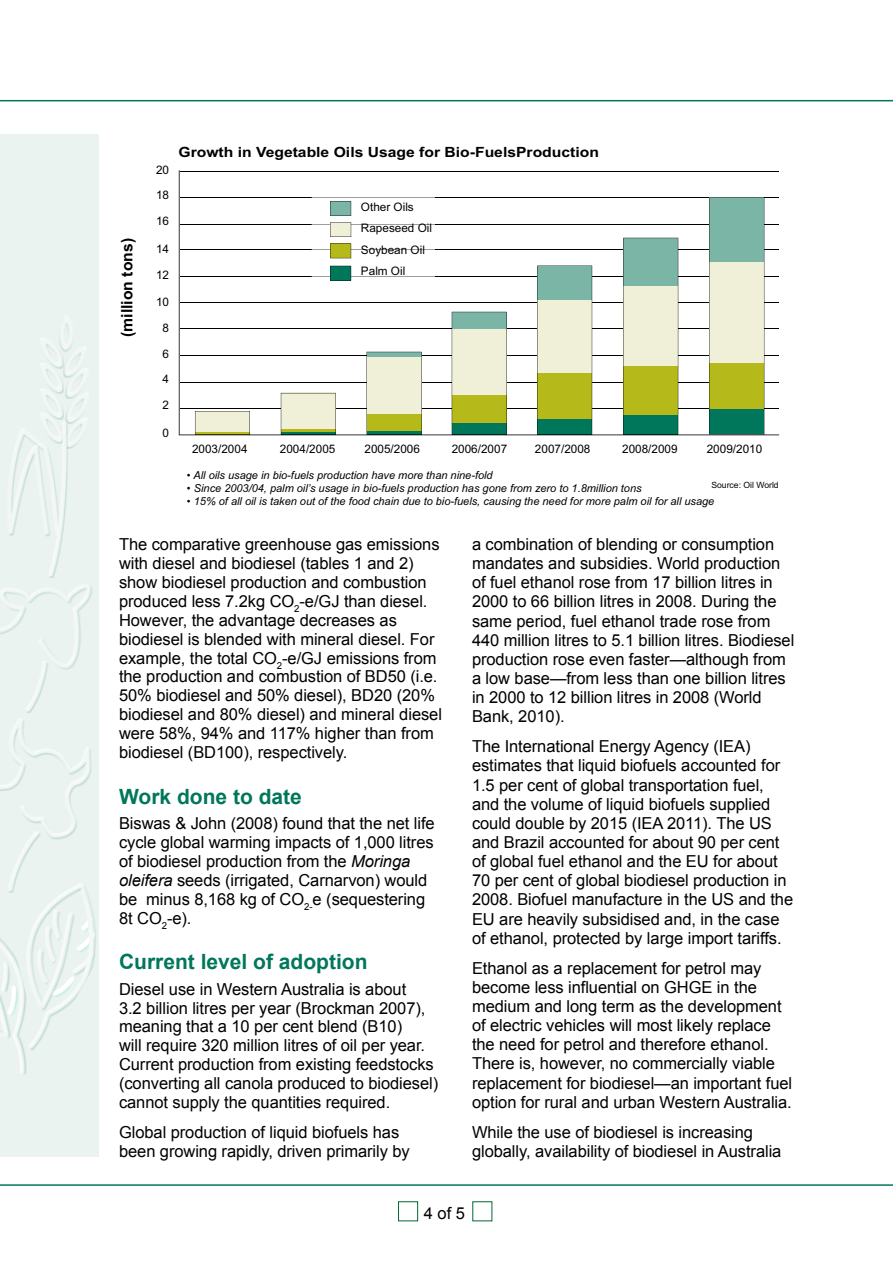
<style>
.page{position:relative;width:893px;height:1263px;background:#fff}
.page>*{position:absolute;margin:0;border:0;box-sizing:border-box;transform-origin:0 0}
.subhead{font:700 21px "Arial";color:#00775b}
.paragragh{font:16.5px/19.2px "Arial";letter-spacing:-.005em;color:#000}
.t1{font:700 15.75px "Arial";color:#000}
.t2{font:700 14.1px "Arial";color:#000;scale:1.11 1}
.t3{font:11.7px/21.6px "Arial";color:#000}
.t4{font:italic 10.95px "Arial";color:#000}
.t5{font:8.55px "Arial";color:#000}
.s1{font-style:italic}
</style>
<div class="page">
<div style="left:0;top:134px;width:99px;height:1023px;background:#ebf3f0"></div>
<svg style="left:0;top:323px;width:97px;height:752px"></svg>
<div style="left:25px;top:661px;width:24px;height:50px;background:#ebf3f0"></div>
<div style="left:25px;top:662px;width:24px;height:51px;background:#00775b;opacity:.2"></div>
<hr style="left:0;top:100px;width:893px;height:1px;background:#00775b">
<hr style="left:0;top:1184px;width:893px;height:2px;background:#00775b">
<div style="left:398px;top:1201px;width:20px;height:20px;border:1px solid #006833"></div>
<svg style="left:179px;top:170px;width:600px;height:265px"></svg>
<svg style="left:312px;top:192px;width:123px;height:95px"></svg>
<svg style="left:195px;top:411px;width:55px;height:24px"></svg>
<svg style="left:281px;top:393px;width:55px;height:42px;background:#d5dcbb"></svg>
<svg style="left:367px;top:352px;width:54px;height:83px;background:#d0d9a6"></svg>
<svg style="left:452px;top:312px;width:55px;height:123px;background:#b8cc96"></svg>
<svg style="left:537px;top:266px;width:55px;height:169px;background:#afc68c"></svg>
<svg style="left:623px;top:238px;width:55px;height:197px;background:#aac58d"></svg>
<svg style="left:709px;top:197px;width:55px;height:238px;background:#a8c596"></svg>
<p class="t1" style="left:117px;top:337px;width:100px;rotate:-90deg">(million tons)</p>
<p class="t3" style="left:156px;top:157px;width:15px;line-height:25px">20<br>18</p>
<p class="t3" style="left:156px;top:210px;width:15px">16</p>
<p class="t3" style="left:156px;top:236px;width:15px;line-height:25.5px">14<br>12</p>
<p class="t3" style="left:156px;top:291px;width:15px">10</p>
<p class="t3" style="left:163px;top:317px;width:8px">8</p>
<p class="t3" style="left:163px;top:342px;width:8px;line-height:24.6px">6<br>4</p>
<p class="t3" style="left:163px;top:394px;width:8px">2</p>
<p class="t3" style="left:163px;top:422px;width:8px">0</p>
<p class="t2" style="left:178px;top:143px;width:380px">Growth in Vegetable Oils Usage for Bio-FuelsProduction</p>
<p class="t3" style="left:361px;top:196px;width:73px">Other Oils<br>Rapeseed Oil<br>Soybean Oil<br>Palm Oil</p>
<p class="t3" style="left:192px;top:438px;width:57px">2003/2004</p>
<p class="t3" style="left:280px;top:438px;width:57px">2004/2005</p>
<p class="t3" style="left:364px;top:438px;width:57px">2005/2006</p>
<p class="t3" style="left:452px;top:438px;width:57px">2006/2007</p>
<p class="t3" style="left:535px;top:438px;width:57px">2007/2008</p>
<p class="t3" style="left:622px;top:438px;width:57px">2008/2009</p>
<p class="t3" style="left:707px;top:438px;width:57px">2009/2010</p>
<p class="t4" style="left:187px;top:468px;width:307px">• All oils usage in bio-fuels production have more than nine-fold</p>
<p class="t4" style="left:187px;top:481px;width:456px">• Since 2003/04, palm oil’s usage in bio-fuels production has gone from zero to 1.8million tons</p>
<p class="t4" style="left:187px;top:494px;width:529px">• 15% of all oil is taken out of the food chain due to bio-fuels, causing the need for more palm oil for all usage</p>
<p class="t5" style="left:711px;top:480px;width:69px">Source: Oil World</p>
<p class="paragragh" style="left:119px;top:535px;width:324px">The comparative greenhouse gas emissions with diesel and biodiesel (tables 1 and 2) show biodiesel production and combustion produced less 7.2kg CO<sub>2</sub>-e/GJ than diesel.<br>However, the advantage decreases as biodiesel is blended with mineral diesel. For example, the total CO<sub>2</sub>-e/GJ emissions from the production and combustion of BD50 (i.e.<br>50% biodiesel and 50% diesel), BD20 (20% biodiesel and 80% diesel) and mineral diesel were 58%, 94% and 117% higher than from biodiesel (BD100), respectively.</p>
<p class="subhead" style="left:119px;top:784px;width:184px">Work done to date</p>
<p class="paragragh" style="left:119px;top:814px;width:317px">Biswas &amp; John (2008) found that the net life cycle global warming impacts of 1,000 litres of biodiesel production from the <span class="s1">Moringa oleifera</span> seeds (irrigated, Carnarvon) would be minus 8,168 kg of CO<sub>2-</sub>e (sequestering 8t CO<sub>2</sub>-e).</p>
<p class="subhead" style="left:119px;top:950px;width:250px">Current level of adoption</p>
<p class="paragragh" style="left:119px;top:979px;width:321px">Diesel use in Western Australia is about<br>3.2 billion litres per year (Brockman 2007), meaning that a 10 per cent blend (B10)<br>will require 320 million litres of oil per year.<br>Current production from existing feedstocks (converting all canola produced to biodiesel) cannot supply the quantities required.</p>
<p class="paragragh" style="left:119px;top:1122px;width:292px">Global production of liquid biofuels has been growing rapidly, driven primarily by</p>
<p class="paragragh" style="left:472px;top:534px;width:324px">a combination of blending or consumption mandates and subsidies. World production of fuel ethanol rose from 17 billion litres in 2000 to 66 billion litres in 2008. During the same period, fuel ethanol trade rose from 440 million litres to 5.1 billion litres. Biodiesel production rose even faster—although from a low base—from less than one billion litres in 2000 to 12 billion litres in 2008 (World Bank, 2010).</p>
<p class="paragragh" style="left:472px;top:737px;width:323px">The International Energy Agency (IEA) estimates that liquid biofuels accounted for 1.5 per cent of global transportation fuel, and the volume of liquid biofuels supplied could double by 2015 (IEA 2011). The US and Brazil accounted for about 90 per cent of global fuel ethanol and the EU for about 70 per cent of global biodiesel production in 2008. Biofuel manufacture in the US and the EU are heavily subsidised and, in the case of ethanol, protected by large import tariffs.</p>
<p class="paragragh" style="left:472px;top:958px;width:322px">Ethanol as a replacement for petrol may become less influential on GHGE in the medium and long term as the development of electric vehicles will most likely replace the need for petrol and therefore ethanol.<br>There is, however, no commercially viable replacement for biodiesel—an important fuel option for rural and urban Western Australia.</p>
<p class="paragragh" style="left:472px;top:1122px;width:311px">While the use of biodiesel is increasing globally, availability of biodiesel in Australia</p>
<p class="paragragh" style="left:424px;top:1204px;width:43px">4 of 5</p>
</div>
